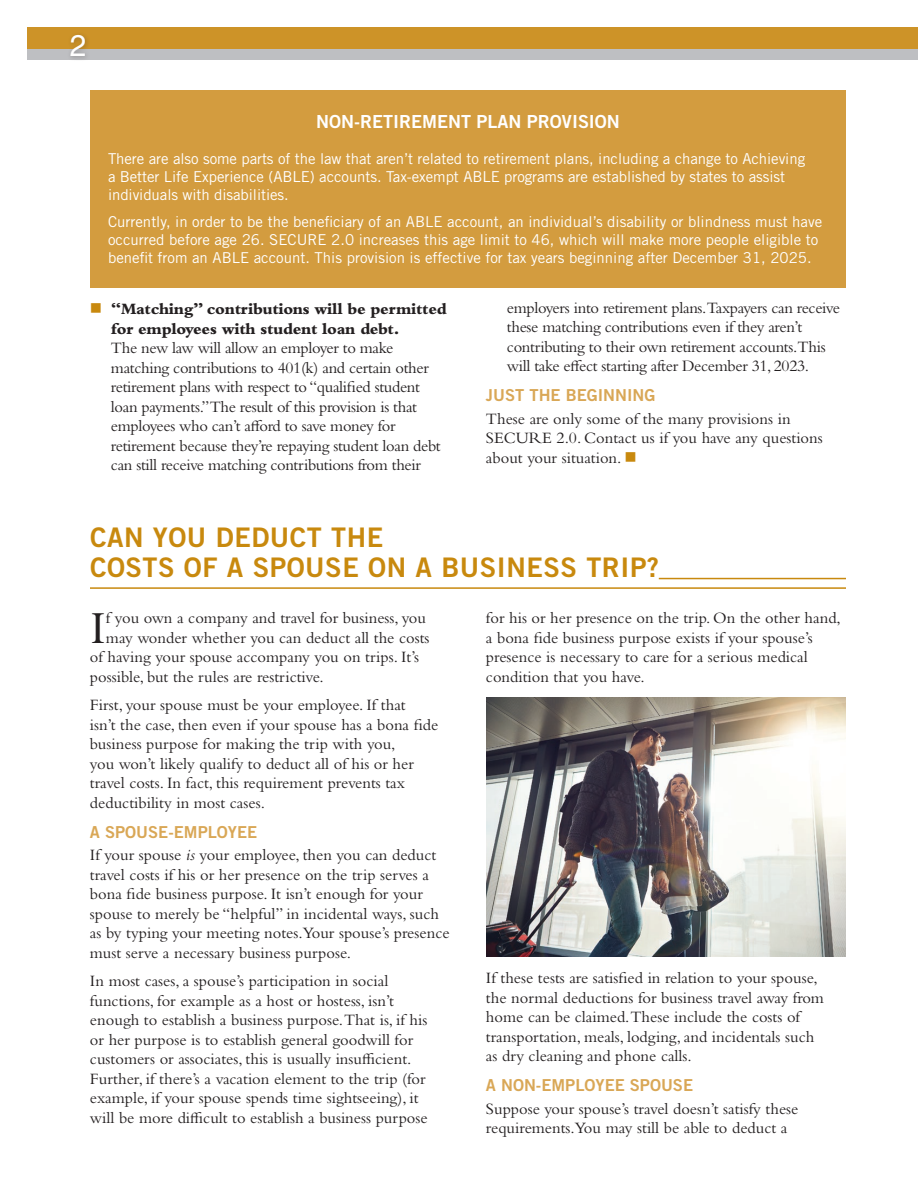
<style>
.page{position:relative;width:918px;height:1188px;background:#fff}
.page>*{position:absolute;margin:0;border:0;box-sizing:border-box;transform-origin:0 0}
.t1{font:47.85px "Bembo Std";color:#231f20}
.t2{font:30px "Helvetica LT Std";color:#fff}
.t3{font:27px/30px "Trade Gothic LT Std Bd 2";letter-spacing:.02em;color:#c8890e}
.t4{font:18px "Trade Gothic LT Std Bd 2";color:#fff}
.t5{font:16.5px/19.5px "Bembo Std";color:#231f20}
.t6{font:16.5px/19.5px "Bembo Std";letter-spacing:-.02em;color:#231f20}
.t7{font:800 16.5px/19.5px "Bembo Std";letter-spacing:-.02em;color:#231f20}
.t8{font:16.5px "Trade Gothic LT Std Bd 2";color:#d9a756}
.t9{font:15px/18px "Trade Gothic LT Std";color:#fff}
.s1{color:#c8890e}
.s2{font-style:italic}
</style>
<div class="page">
<div style="left:27px;top:44px;width:891px;height:16px;background:#bebfc2"></div>
<div style="left:27px;top:27px;width:891px;height:22px;background:#cd9328"></div>
<hr style="left:659px;top:578px;width:187px;height:1px;background:#c8890e">
<hr style="left:90px;top:587px;width:756px;height:2px;background:#c8890e">
<div style="left:67px;top:31px;width:24px;height:31px;background:#231f20;opacity:.3"></div>
<img style="left:486px;top:698px;width:360px;height:259px">
<div style="left:90px;top:90px;width:756px;height:198px;background:#d39c3f"></div>
<h2 class="t2" style="left:70px;top:28px;width:18px">2</h2>
<p class="t4" style="left:316px;top:110px;width:305px">NON-RETIREMENT PLAN PROVISION</p>
<p class="t9" style="left:108px;top:149px;width:699px">There are also some parts of the law that aren’t related to retirement plans, including a change to Achieving a Better Life Experience (ABLE) accounts. Tax-exempt ABLE programs are established by states to assist individuals with disabilities.</p>
<p class="t9" style="left:108px;top:212px;width:716px">Currently, in order to be the beneficiary of an ABLE account, an individual’s disability or blindness must have occurred before age 26. SECURE 2.0 increases this age limit to 46, which will make more people eligible to benefit from an ABLE account. This provision is effective for tax years beginning after December 31, 2025.</p>
<p class="t7" style="left:111px;top:299px;width:337px;text-indent:-21px"><span class="s1">■</span> “Matching” contributions will be permitted for employees with student loan debt.</p>
<p class="t6" style="left:111px;top:338px;width:331px">The new law will allow an employer to make matching contributions to 401(k) and certain other retirement plans with respect to “qualified student loan payments.” The result of this provision is that employees who can’t afford to save money for retirement because they’re repaying student loan debt can still receive matching contributions from their</p>
<p class="t6" style="left:507px;top:297px;width:335px">employers into retirement plans.Taxpayers can receive these matching contributions even if they aren’t contributing to their own retirement accounts.This will take effect starting after December 31, 2023.</p>
<p class="t8" style="left:486px;top:385px;width:171px">JUST THE BEGINNING</p>
<p class="t5" style="left:486px;top:408px;width:338px">These are only some of the many provisions in<br>SECURE 2.0. Contact us if you have any questions about your situation. <span class="s1">■</span></p>
<h3 class="t3" style="left:90px;top:522px;width:571px">CAN YOU DEDUCT THE<br>COSTS OF A SPOUSE ON A BUSINESS TRIP?</h3>
<h1 class="t1" style="left:90px;top:600px;width:17px">I</h1>
<p class="t5" style="left:106px;top:608px;width:322px">f you own a company and travel for business, you</p>
<p class="t5" style="left:106px;top:627px;width:325px">may wonder whether you can deduct all the costs</p>
<p class="t5" style="left:90px;top:647px;width:331px">of having your spouse accompany you on trips. It’s</p>
<p class="t5" style="left:90px;top:666px;width:235px">possible, but the rules are restrictive.</p>
<p class="t5" style="left:90px;top:695px;width:350px">First, your spouse must be your employee. If that<br>isn’t the case, then even if your spouse has a bona fide business purpose for making the trip with you,<br>you won’t likely qualify to deduct all of his or her travel costs. In fact, this requirement prevents tax deductibility in most cases.</p>
<p class="t8" style="left:90px;top:821px;width:169px">A SPOUSE-EMPLOYEE</p>
<p class="t5" style="left:90px;top:845px;width:361px">If your spouse <span class="s2">is</span> your employee, then you can deduct travel costs if his or her presence on the trip serves a bona fide business purpose. It isn’t enough for your spouse to merely be “helpful” in incidental ways, such as by typing your meeting notes.Your spouse’s presence must serve a necessary business purpose.</p>
<p class="t5" style="left:90px;top:971px;width:339px">In most cases, a spouse’s participation in social functions, for example as a host or hostess, isn’t enough to establish a business purpose.That is, if his or her purpose is to establish general goodwill for customers or associates, this is usually insufficient.<br>Further, if there’s a vacation element to the trip (for example, if your spouse spends time sightseeing), it will be more difficult to establish a business purpose</p>
<p class="t5" style="left:486px;top:608px;width:356px">for his or her presence on the trip. On the other hand, a bona fide business purpose exists if your spouse’s presence is necessary to care for a serious medical condition that you have.</p>
<p class="t5" style="left:486px;top:968px;width:340px">If these tests are satisfied in relation to your spouse, the normal deductions for business travel away from home can be claimed.These include the costs of transportation, meals, lodging, and incidentals such as dry cleaning and phone calls.</p>
<p class="t8" style="left:486px;top:1075px;width:209px">A NON-EMPLOYEE SPOUSE</p>
<p class="t5" style="left:486px;top:1098px;width:314px">Suppose your spouse’s travel doesn’t satisfy these requirements.You may still be able to deduct a</p>
</div>
